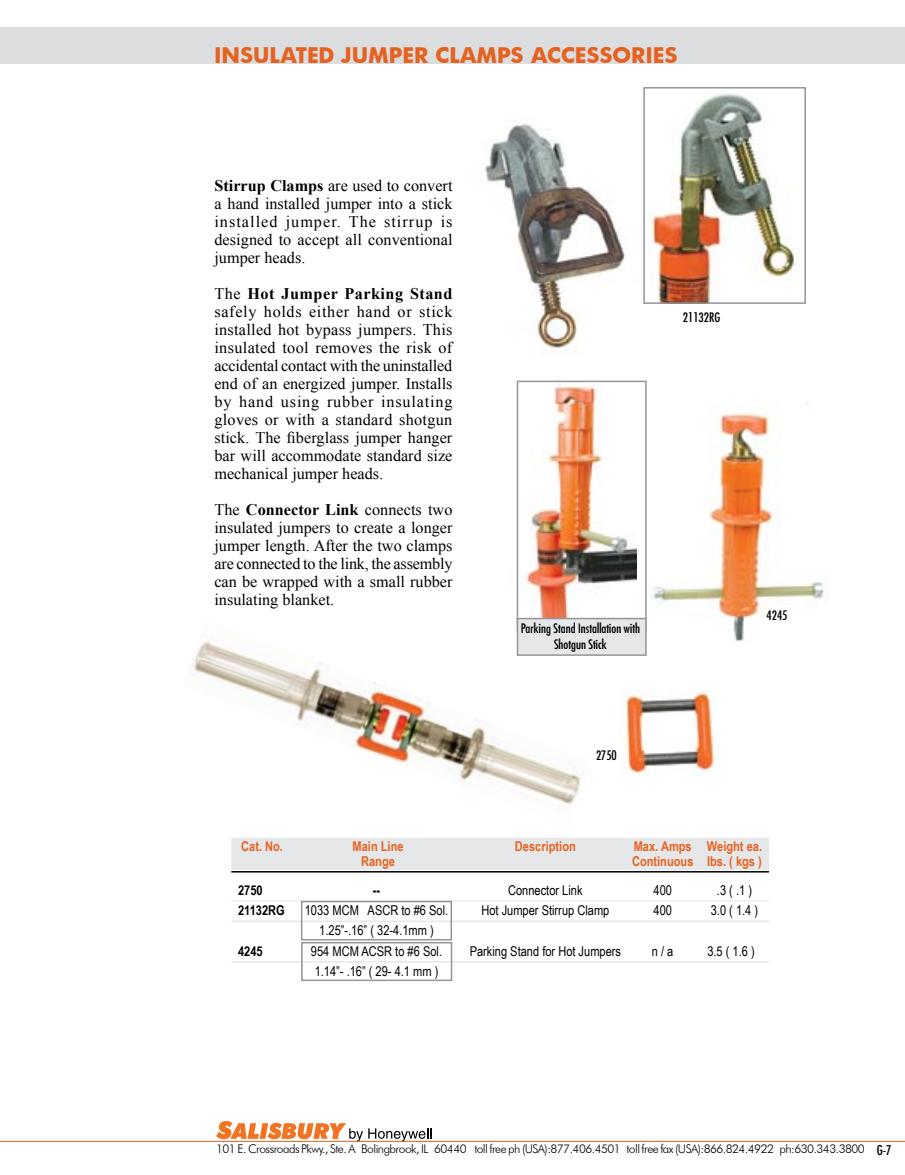
<style>
.page{position:relative;width:905px;height:1175px;background:#fff}
.page>*{position:absolute;margin:0;border:0;box-sizing:border-box;transform-origin:0 0}
.t1{font:700 21px "Futura";color:#e56220}
.t2{font:16.2px/18px "Times New Roman";color:#000;text-align:justify}
.t3{font:13.5px "Arial Narrow";color:#000}
.t4{font:700 13.5px "Arial Narrow";color:#e56220}
.t5{font:700 13.5px "Arial Narrow";color:#000}
.t6{font:condensed 12.75px/15.3px "Futura";color:#000;text-align:center}
.t7{font:300 12px "Futura BT";letter-spacing:-.045em;color:#000}
.s1{font-weight:700}
.s2{font-family:"Futura";font-weight:400;font-stretch:condensed;font-size:13.2px}
</style>
<div class="page">
<svg style="left:216px;top:1121px;width:215px;height:20px"></svg>
<hr style="left:0;top:1141px;width:904px;height:1px;background:#e56220">
<div style="left:0;top:27px;width:904px;height:36px;background:#dcddde"></div>
<img style="left:519px;top:379px;width:118px;height:239px">
<img style="left:485px;top:121px;width:140px;height:233px">
<img style="left:637px;top:402px;width:190px;height:254px">
<img style="left:620px;top:690px;width:95px;height:85px">
<div style="left:231px;top:837px;width:538px;height:18px;background:#e6e7e8"></div>
<div style="left:231px;top:852px;width:538px;height:18px;background:#e6e7e8"></div>
<hr style="left:231px;top:871px;width:538px;height:1px;background:#000">
<hr style="left:231px;top:900px;width:538px;height:1px;background:#e6e7e8">
<hr style="left:231px;top:920px;width:538px;height:2px;background:#e6e7e8">
<hr style="left:231px;top:961px;width:538px;height:1px;background:#e6e7e8">
<div style="left:301px;top:900px;width:151px;height:40px;border:2px solid #939598"></div>
<div style="left:301px;top:942px;width:151px;height:39px;border:2px solid #939598"></div>
<div style="left:516px;top:380px;width:130px;height:251px;border:2px solid #939598"></div>
<div style="left:516px;top:618px;width:130px;height:38px;background:#e6e7e8;border:2px solid #939598"></div>
<img style="left:648px;top:93px;width:151px;height:208px">
<div style="left:643px;top:87px;width:163px;height:217px;border:2px solid #939598"></div>
<img style="left:189px;top:620px;width:404px;height:186px">
<p class="t1" style="left:214px;top:41px;width:465px">INSULATED JUMPER CLAMPS ACCESSORIES</p>
<p class="t2" style="left:214px;top:176px;width:239px"><span class="s1">Stirrup Clamps</span> are used to convert a hand installed jumper into a stick installed jumper. The stirrup is designed to accept all conventional jumper heads.</p>
<p class="t2" style="left:214px;top:284px;width:239px">The <span class="s1">Hot Jumper Parking Stand </span>safely holds either hand or stick installed hot bypass jumpers. This insulated tool removes the risk of accidental contact with the uninstalled end of an energized jumper. Installs by hand using rubber insulating gloves or with a standard shotgun stick. The fiberglass jumper hanger bar will accommodate standard size mechanical jumper heads.</p>
<p class="t2" style="left:214px;top:500px;width:239px">The <span class="s1">Connector Link</span> connects two insulated jumpers to create a longer jumper length. After the two clamps are connected to the link, the assembly can be wrapped with a small rubber insulating blanket.</p>
<p class="t6" style="left:683px;top:309px;width:39px">21132RG</p>
<p class="t6" style="left:520px;top:621px;width:121px">Parking Stand Installation with<br>Shotgun Stick</p>
<p class="t6" style="left:596px;top:747px;width:22px">2750</p>
<p class="t6" style="left:766px;top:607px;width:22px">4245</p>
<p class="t4" style="left:241px;top:836px;width:43px">Cat. No.</p>
<p class="t4" style="left:352px;top:836px;width:53px">Main Line</p>
<p class="t4" style="left:515px;top:836px;width:62px">Description</p>
<p class="t4" style="left:633px;top:836px;width:130px">Max. Amps Weight ea.</p>
<p class="t4" style="left:361px;top:850px;width:35px">Range</p>
<p class="t4" style="left:632px;top:850px;width:131px">Continuous lbs. ( kgs )</p>
<p class="t5" style="left:238px;top:880px;width:26px">2750</p>
<p class="t5" style="left:373px;top:880px;width:9px">--</p>
<p class="t3" style="left:508px;top:880px;width:76px">Connector Link</p>
<p class="t3" style="left:653px;top:880px;width:20px">400</p>
<p class="t3" style="left:717px;top:880px;width:37px">.3 ( .1 )</p>
<p class="t5" style="left:238px;top:900px;width:48px">21132RG</p>
<p class="t3" style="left:305px;top:900px;width:145px">1033 MCM ASCR to #6 Sol.</p>
<p class="t3" style="left:481px;top:900px;width:129px">Hot Jumper Stirrup Clamp</p>
<p class="t3" style="left:653px;top:900px;width:20px">400</p>
<p class="t3" style="left:710px;top:900px;width:49px">3.0 ( 1.4 )</p>
<p class="t3" style="left:319px;top:920px;width:116px">1.25”-.16” ( 32-4.1mm )</p>
<p class="t5" style="left:238px;top:940px;width:26px">4245</p>
<p class="t3" style="left:311px;top:941px;width:133px">954 MCM ACSR to #6 Sol.</p>
<p class="t3" style="left:469px;top:941px;width:153px">Parking Stand for Hot Jumpers</p>
<p class="t3" style="left:652px;top:941px;width:23px">n / a</p>
<p class="t3" style="left:707px;top:941px;width:49px">3.5 ( 1.6 )</p>
<p class="t3" style="left:315px;top:961px;width:125px">1.14”- .16” ( 29- 4.1 mm )</p>
<p class="t7" style="left:216px;top:1141px;width:677px">101 E. Crossroads Pkwy., Ste. A Bolingbrook, IL 60440 toll free ph (USA):877.406.4501 toll free fax (USA):866.824.4922 ph:630.343.3800 <span class="s2">G-7</span></p>
</div>
